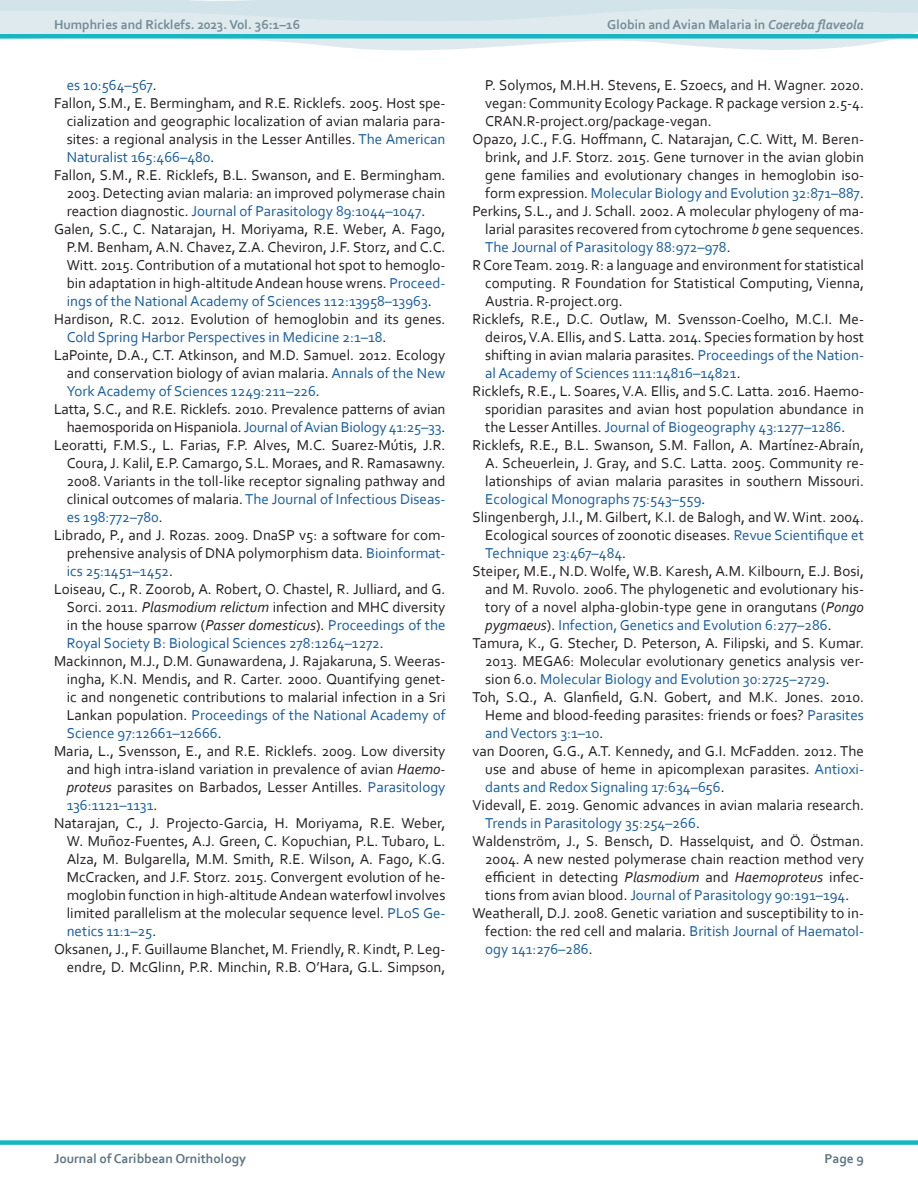
<style>
.page{position:relative;width:918px;height:1188px;background:#fff}
.page>*{position:absolute;margin:0;border:0;box-sizing:border-box;transform-origin:0 0}
.Citation__P{font:15px/18px "Corbel";color:#231f20;text-align:justify}
.Citation__P-2{font:15px "Corbel";color:#175d9e}
.t1{font:700 13.5px "Corbel";color:#758b95}
.t2{font:700 13.5px "Corbel";color:#5f7682}
.s1{font-style:italic}
.s2{color:#231f20}
.s3{color:#175d9e}
</style>
<div class="page">
<svg style="left:0;top:0;width:918px;height:51px;fill:#deeaee"></svg>
<div style="left:0;top:1140px;width:918px;height:5px;background:#16b7c3"></div>
<div style="left:0;top:34px;width:918px;height:5px;background:#16b7c3"></div>
<p class="t1" style="left:54px;top:16px;width:248px">Humphries and Ricklefs. 2023. Vol. 36:1–16</p>
<p class="t1" style="left:607px;top:16px;width:258px">Globin and Avian Malaria in <span class="s1">Coereba flaveola</span></p>
<p class="Citation__P-2" style="left:67px;top:76px;width:91px">es 10:564–567<span class="s2">.</span></p>
<p class="Citation__P" style="left:67px;top:94px;width:380px;text-indent:-13px">Fallon, S.M., E. Bermingham, and R.E. Ricklefs. 2005. Host spe&shy;cialization and geographic localization of avian malaria para&shy;sites: a regional analysis in the Lesser Antilles. <span class="s3">The American Naturalist 165:466–480</span>.</p>
<p class="Citation__P" style="left:67px;top:166px;width:380px;text-indent:-13px">Fallon, S.M., R.E. Ricklefs, B.L. Swanson, and E. Bermingham.<br>2003. Detecting avian malaria: an improved polymerase chain reaction diagnostic. <span class="s3">Journal of Parasitology 89:1044–1047</span>.</p>
<p class="Citation__P" style="left:67px;top:220px;width:380px;text-indent:-13px">Galen, S.C., C. Natarajan, H. Moriyama, R.E. Weber, A. Fago, P.M. Benham, A.N. Chavez, Z.A. Cheviron, J.F. Storz, and C.C.<br>Witt. 2015. Contribution of a mutational hot spot to hemoglo&shy;bin adaptation in high-altitude Andean house wrens. <span class="s3">Proceed&shy;ings of the National Academy of Sciences 112:13958–13963</span>.</p>
<p class="Citation__P" style="left:67px;top:310px;width:380px;text-indent:-13px">Hardison, R.C. 2012. Evolution of hemoglobin and its genes.<br><span class="s3">Cold Spring Harbor Perspectives in Medicine 2:1–18</span>.</p>
<p class="Citation__P" style="left:67px;top:346px;width:380px;text-indent:-13px">LaPointe, D.A., C.T. Atkinson, and M.D. Samuel. 2012. Ecology and conservation biology of avian malaria. <span class="s3">Annals of the New York Academy of Sciences 1249:211–226</span>.</p>
<p class="Citation__P" style="left:54px;top:400px;width:393px;text-align:right">Latta, S.C., and R.E. Ricklefs. 2010. Prevalence patterns of avian haemosporida on Hispaniola. <span class="s3">Journal of Avian Biology 41:25–33</span>.</p>
<p class="Citation__P" style="left:67px;top:436px;width:380px;text-indent:-13px">Leoratti, F.M.S., L. Farias, F.P. Alves, M.C. Suarez-Mútis, J.R.<br>Coura, J. Kalil, E.P. Camargo, S.L. Moraes, and R. Ramasawny.<br>2008. Variants in the toll-like receptor signaling pathway and clinical outcomes of malaria. <span class="s3">The Journal of Infectious Diseas&shy;es 198:772–780</span>.</p>
<p class="Citation__P" style="left:67px;top:526px;width:380px;text-indent:-13px">Librado, P., and J. Rozas. 2009. DnaSP v5: a software for com&shy;prehensive analysis of DNA polymorphism data. <span class="s3">Bioinformat&shy;ics 25:1451–1452</span>.</p>
<p class="Citation__P" style="left:67px;top:580px;width:380px;text-indent:-13px">Loiseau, C., R. Zoorob, A. Robert, O. Chastel, R. Julliard, and G.<br>Sorci. 2011. <span class="s1">Plasmodium relictum</span> infection and MHC diversity in the house sparrow (<span class="s1">Passer domesticus</span>). <span class="s3">Proceedings of the Royal Society B: Biological Sciences 278:1264–1272</span>.</p>
<p class="Citation__P" style="left:67px;top:652px;width:380px;text-indent:-13px">Mackinnon, M.J., D.M. Gunawardena, J. Rajakaruna, S. Weeras&shy;ingha, K.N. Mendis, and R. Carter. 2000. Quantifying genet&shy;ic and nongenetic contributions to malarial infection in a Sri Lankan population. <span class="s3">Proceedings of the National Academy of Science 97:12661–12666</span>.</p>
<p class="Citation__P" style="left:67px;top:742px;width:380px;text-indent:-13px">Maria, L., Svensson, E., and R.E. Ricklefs. 2009. Low diversity and high intra-island variation in prevalence of avian <span class="s1">Haemo&shy;proteus</span> parasites on Barbados, Lesser Antilles. <span class="s3">Parasitology 136:1121–1131</span>.</p>
<p class="Citation__P" style="left:67px;top:814px;width:380px;text-indent:-13px">Natarajan, C., J. Projecto-Garcia, H. Moriyama, R.E. Weber, W. Muñoz-Fuentes, A.J. Green, C. Kopuchian, P.L. Tubaro, L.<br>Alza, M. Bulgarella, M.M. Smith, R.E. Wilson, A. Fago, K.G.<br>McCracken, and J.F. Storz. 2015. Convergent evolution of he&shy;moglobin function in high-altitude Andean waterfowl involves limited parallelism at the molecular sequence level. <span class="s3">PLoS Ge&shy;netics 11:1–25</span>.</p>
<p class="Citation__P" style="left:54px;top:940px;width:393px;text-align:right">Oksanen, J., F. Guillaume Blanchet, M. Friendly, R. Kindt, P. Leg&shy;endre, D. McGlinn, P.R. Minchin, R.B. O’Hara, G.L. Simpson,</p>
<p class="Citation__P" style="left:485px;top:76px;width:380px">P. Solymos, M.H.H. Stevens, E. Szoecs, and H. Wagner. 2020. vegan: Community Ecology Package. R package version 2.5-4.<br>CRAN.R-project.org/package-vegan.</p>
<p class="Citation__P" style="left:485px;top:130px;width:380px;text-indent:-13px">Opazo, J.C., F.G. Hoffmann, C. Natarajan, C.C. Witt, M. Beren&shy;brink, and J.F. Storz. 2015. Gene turnover in the avian globin gene families and evolutionary changes in hemoglobin iso&shy;form expression. <span class="s3">Molecular Biology and Evolution 32:871–887</span>.</p>
<p class="Citation__P" style="left:485px;top:202px;width:380px;text-indent:-13px">Perkins, S.L., and J. Schall. 2002. A molecular phylogeny of ma&shy;larial parasites recovered from cytochrome <span class="s1">b</span> gene sequences.<br><span class="s3">The Journal of Parasitology 88:972–978</span>.</p>
<p class="Citation__P" style="left:485px;top:256px;width:380px;text-indent:-13px">R Core Team. 2019. R: a language and environment for statistical computing. R Foundation for Statistical Computing, Vienna, Austria. R-project.org.</p>
<p class="Citation__P" style="left:485px;top:310px;width:380px;text-indent:-13px">Ricklefs, R.E., D.C. Outlaw, M. Svensson-Coelho, M.C.I. Me&shy;deiros, V.A. Ellis, and S. Latta. 2014. Species formation by host shifting in avian malaria parasites. <span class="s3">Proceedings of the Nation&shy;al Academy of Sciences 111:14816–14821</span>.</p>
<p class="Citation__P" style="left:485px;top:382px;width:380px;text-indent:-13px">Ricklefs, R.E., L. Soares, V.A. Ellis, and S.C. Latta. 2016. Haemo&shy;sporidian parasites and avian host population abundance in the Lesser Antilles. <span class="s3">Journal of Biogeography 43:1277–1286</span>.</p>
<p class="Citation__P" style="left:485px;top:436px;width:380px;text-indent:-13px">Ricklefs, R.E., B.L. Swanson, S.M. Fallon, A. Martínez-Abraín, A. Scheuerlein, J. Gray, and S.C. Latta. 2005. Community re&shy;lationships of avian malaria parasites in southern Missouri.<br><span class="s3">Ecological Monographs 75:543–559</span>.</p>
<p class="Citation__P" style="left:485px;top:508px;width:380px;text-indent:-13px">Slingenbergh, J.I., M. Gilbert, K.I. de Balogh, and W. Wint. 2004.<br>Ecological sources of zoonotic diseases. <span class="s3">Revue Scientifique et Technique 23:467–484</span>.</p>
<p class="Citation__P" style="left:485px;top:562px;width:380px;text-indent:-13px">Steiper, M.E., N.D. Wolfe, W.B. Karesh, A.M. Kilbourn, E.J. Bosi, and M. Ruvolo. 2006. The phylogenetic and evolutionary his&shy;tory of a novel alpha-globin-type gene in orangutans (<span class="s1">Pongo pygmaeus</span>). <span class="s3">Infection, Genetics and Evolution 6:277–286</span>.</p>
<p class="Citation__P" style="left:485px;top:634px;width:380px;text-indent:-13px">Tamura, K., G. Stecher, D. Peterson, A. Filipski, and S. Kumar.<br>2013. MEGA6: Molecular evolutionary genetics analysis ver&shy;sion 6.0. <span class="s3">Molecular Biology and Evolution 30:2725–2729</span>.</p>
<p class="Citation__P" style="left:485px;top:688px;width:380px;text-indent:-13px">Toh, S.Q., A. Glanfield, G.N. Gobert, and M.K. Jones. 2010.<br>Heme and blood-feeding parasites: friends or foes? <span class="s3">Parasites and Vectors 3:1–10</span>.</p>
<p class="Citation__P" style="left:485px;top:742px;width:380px;text-indent:-13px">van Dooren, G.G., A.T. Kennedy, and G.I. McFadden. 2012. The use and abuse of heme in apicomplexan parasites. <span class="s3">Antioxi&shy;dants and Redox Signaling 17:634–656</span>.</p>
<p class="Citation__P" style="left:485px;top:796px;width:380px;text-indent:-13px">Videvall, E. 2019. Genomic advances in avian malaria research.<br><span class="s3">Trends in Parasitology 35:254–266</span>.</p>
<p class="Citation__P" style="left:485px;top:832px;width:380px;text-indent:-13px">Waldenström, J., S. Bensch, D. Hasselquist, and Ö. Östman.<br>2004. A new nested polymerase chain reaction method very efficient in detecting <span class="s1">Plasmodium</span> and <span class="s1">Haemoproteus</span> infec&shy;tions from avian blood. <span class="s3">Journal of Parasitology 90:191–194</span>.</p>
<p class="Citation__P" style="left:485px;top:904px;width:380px;text-indent:-13px">Weatherall, D.J. 2008. Genetic variation and susceptibility to in&shy;fection: the red cell and malaria. <span class="s3">British Journal of Haematol&shy;ogy 141:276–286</span>.</p>
<p class="t2" style="left:54px;top:1150px;width:194px">Journal of Caribbean Ornithology</p>
<p class="t2" style="left:824px;top:1150px;width:41px">Page 9</p>
</div>
